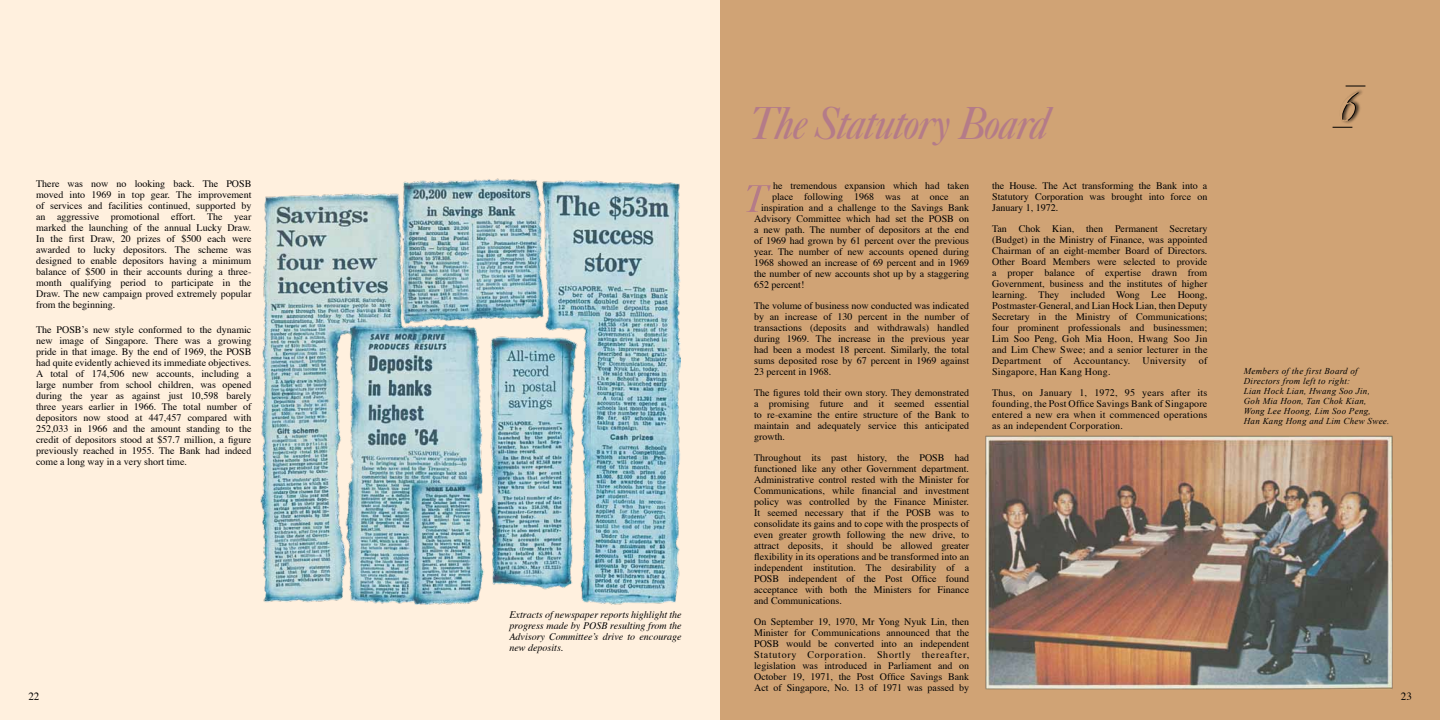
<style>
.page{position:relative;width:1440px;height:720px;background:#fff}
.page>*{position:absolute;margin:0;border:0;box-sizing:border-box;transform-origin:0 0}
.t1{font:48px "Caslon Italicwith Swashes Std";letter-spacing:-.025em;color:#b47b89}
.t2{font:11px "Times";color:#000}
.t3{font:10px/11px "Times";color:#000;text-align:justify}
.t4{font:italic 10px/11px "Times";color:#000;text-align:justify}
.t5{font:italic 9px/10px "Times New Roman";letter-spacing:.03em;color:#000}
</style>
<div class="page">
<div style="left:720px;top:0;width:720px;height:720px;background:#d0a375"></div>
<div style="left:0;top:0;width:720px;height:720px;background:#fff0de"></div>
<img style="left:261px;top:179px;width:420px;height:425px">
<img style="left:985px;top:435px;width:408px;height:254px">
<svg style="left:1333px;top:127px;width:19px;height:1px"></svg>
<div style="left:1339px;top:89px;width:25px;height:35px;background:#000;opacity:.75"></div>
<svg style="left:1340px;top:86px;width:25px;height:35px"></svg>
<svg style="left:746px;top:185px;width:25px;height:27px"></svg>
<p class="t3" style="left:36px;top:179px;width:217px">There was now no looking back. The POSB moved into 1969 in top gear. The improvement of services and facilities continued, supported by an aggressive promotional effort. The year marked the launching of the annual Lucky Draw.<br>In the first Draw, 20 prizes of $500 each were awarded to lucky depositors. The scheme was designed to enable depositors having a minimum balance of $500 in their accounts during a three&shy;month qualifying period to participate in the Draw. The new campaign proved extremely popular from the beginning.</p>
<p class="t3" style="left:36px;top:325px;width:217px">The POSB’s new style conformed to the dynamic new image of Singapore. There was a growing pride in that image. By the end of 1969, the POSB had quite evidently achieved its immediate objectives.<br>A total of 174,506 new accounts, including a large number from school children, was opened during the year as against just 10,598 barely three years earlier in 1966. The total number of depositors now stood at 447,457 compared with 252,033 in 1966 and the amount standing to the credit of depositors stood at $57.7 million, a figure previously reached in 1955. The Bank had indeed come a long way in a very short time.</p>
<p class="t2" style="left:28px;top:689px;width:12px">22</p>
<p class="t4" style="left:510px;top:610px;width:174px">Extracts of newspaper reports highlight the progress made by POSB resulting from the Advisory Committee’s drive to encourage new deposits.</p>
<h1 class="t1" style="left:749px;top:99px;width:301px">The Statutory Board</h1>
<p class="t3" style="left:992px;top:181px;width:217px">the House. The Act transforming the Bank into a Statutory Corporation was brought into force on January 1, 1972.</p>
<p class="t3" style="left:992px;top:224px;width:217px">Tan Chok Kian, then Permanent Secretary (Budget) in the Ministry of Finance, was appointed Chairman of an eight-member Board of Directors.<br>Other Board Members were selected to provide a proper balance of expertise drawn from Government, business and the institutes of higher learning. They included Wong Lee Hoong, Postmaster-General, and Lian Hock Lian, then Deputy Secretary in the Ministry of Communications; four prominent professionals and businessmen; Lim Soo Peng, Goh Mia Hoon, Hwang Soo Jin and Lim Chew Swee; and a senior lecturer in the Department of Accountancy. University of Singapore, Han Kang Hong.</p>
<p class="t3" style="left:992px;top:387px;width:217px">Thus, on January 1, 1972, 95 years after its founding, the Post Office Savings Bank of Singapore entered a new era when it commenced operations as an independent Corporation.</p>
<p class="t3" style="left:773px;top:181px;width:197px">he tremendous expansion which had taken</p>
<p class="t3" style="left:772px;top:192px;width:199px">place following 1968 was at once an</p>
<p class="t3" style="left:761px;top:203px;width:210px">inspiration and a challenge to the Savings Bank</p>
<p class="t3" style="left:754px;top:214px;width:216px">Advisory Committee which had set the POSB on</p>
<p class="t3" style="left:754px;top:225px;width:216px">a new path. The number of depositors at the end</p>
<p class="t3" style="left:754px;top:236px;width:217px">of 1969 had grown by 61 percent over the previous</p>
<p class="t3" style="left:754px;top:247px;width:216px">year. The number of new accounts opened during</p>
<p class="t3" style="left:754px;top:258px;width:217px">1968 showed an increase of 69 percent and in 1969</p>
<p class="t3" style="left:754px;top:269px;width:217px">the number of new accounts shot up by a staggering</p>
<p class="t3" style="left:754px;top:280px;width:52px">652 percent!</p>
<p class="t3" style="left:754px;top:301px;width:217px">The volume of business now conducted was indicated by an increase of 130 percent in the number of transactions (deposits and withdrawals) handled during 1969. The increase in the previous year had been a modest 18 percent. Similarly, the total sums deposited rose by 67 percent in 1969 against 23 percent in 1968.</p>
<p class="t3" style="left:754px;top:387px;width:217px">The figures told their own story. They demonstrated a promising future and it seemed essential to re-examine the entire structure of the Bank to maintain and adequately service this anticipated growth.</p>
<p class="t3" style="left:754px;top:452px;width:217px">Throughout its past history, the POSB had functioned like any other Government department.<br>Administrative control rested with the Minister for Communications, while financial and investment policy was controlled by the Finance Minister.<br>It seemed necessary that if the POSB was to consolidate its gains and to cope with the prospects of even greater growth following the new drive, to attract deposits, it should be allowed greater flexibility in its operations and be transformed into an independent institution. The desirability of a POSB independent of the Post Office found acceptance with both the Ministers for Finance and Communications.</p>
<p class="t3" style="left:754px;top:616px;width:217px">On September 19, 1970, Mr Yong Nyuk Lin, then Minister for Communications announced that the POSB would be converted into an independent Statutory Corporation. Shortly thereafter, legislation was introduced in Parliament and on October 19, 1971, the Post Office Savings Bank Act of Singapore, No. 13 of 1971 was passed by</p>
<p class="t5" style="left:1244px;top:366px;width:147px">Members of the first Board of<br>Directors from left to right:<br>Lian Hock Lian, Hwang Soo Jin,<br>Goh Mia Hoon, Tan Chok Kian,<br>Wong Lee Hoong, Lim Soo Peng,<br>Han Kang Hong and Lim Chew Swee.</p>
<p class="t2" style="left:1401px;top:689px;width:12px">23</p>
</div>
